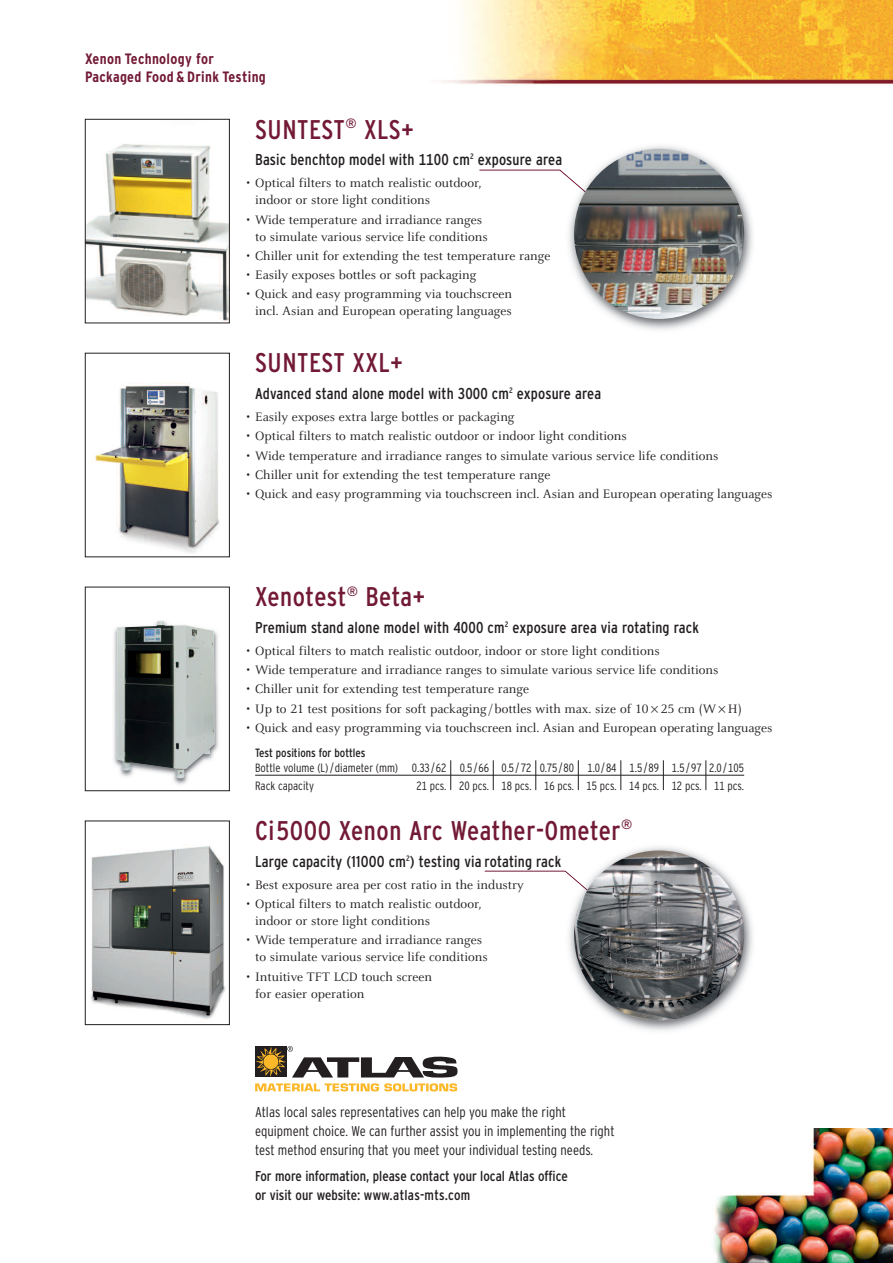
<style>
.page{position:relative;width:893px;height:1263px;background:#fff}
.page>*{position:absolute;margin:0;border:0;box-sizing:border-box;transform-origin:0 0}
.t1{font:condensed 27px "Interstate";letter-spacing:.02em;color:#721935}
.t2{font:condensed 15.75px "Interstate T";letter-spacing:.01em;color:#231f20}
.t3{font:condensed 15.75px "Interstate";letter-spacing:.01em;color:#231f20}
.t4{font:700 condensed 15px/18px "Interstate";letter-spacing:.02em;color:#721935}
.t5{font:300 condensed 14.25px/19.2px "Interstate T";color:#231f20}
.t6{font:condensed 14.25px/19.2px "Interstate T";color:#231f20}
.t7{font:13.5px/17px "Celeste";color:#231f20}
.t8{font:300 condensed 12px/18.6px "Interstate T";color:#231f20}
.t9{font:condensed 12px "Interstate T";color:#231f20}
.s1{font-family:"Celeste Caps"}
.s2{font-family:"Minion"}
.s3{font-family:"Interstate"}
</style>
<div class="page">
<img style="left:443px;top:0;width:450px;height:85px">
<hr style="left:255px;top:775px;width:489px;height:1px;background:#231f20">
<hr style="left:450px;top:760px;width:1px;height:30px;background:#231f20">
<hr style="left:493px;top:760px;width:1px;height:30px;background:#231f20">
<hr style="left:535px;top:760px;width:1px;height:30px;background:#231f20">
<hr style="left:578px;top:760px;width:1px;height:30px;background:#231f20">
<hr style="left:621px;top:760px;width:1px;height:30px;background:#231f20">
<hr style="left:663px;top:760px;width:1px;height:30px;background:#231f20">
<hr style="left:706px;top:760px;width:1px;height:30px;background:#231f20">
<img style="left:87px;top:144px;width:141px;height:177px">
<div style="left:85px;top:119px;width:145px;height:204px;border:1px solid #231f20"></div>
<img style="left:93px;top:383px;width:127px;height:170px">
<div style="left:85px;top:353px;width:145px;height:204px;border:1px solid #231f20"></div>
<img style="left:84px;top:586px;width:146px;height:206px">
<img style="left:116px;top:621px;width:99px;height:157px">
<img style="left:91px;top:846px;width:135px;height:173px">
<div style="left:85px;top:821px;width:145px;height:204px;border:1px solid #231f20"></div>
<img style="left:713px;top:1128px;width:180px;height:135px">
<svg style="left:255px;top:1046px;width:203px;height:45px"></svg>
<hr style="left:485px;top:871px;width:81px;height:1px;background:#721935">
<img style="left:569px;top:847px;width:184px;height:184px">
<svg style="left:564px;top:870px;width:35px;height:31px"></svg>
<img style="left:565px;top:871px;width:34px;height:29px">
<img style="left:574px;top:850px;width:170px;height:170px;border-radius:50%">
<hr style="left:479px;top:170px;width:81px;height:1px;background:#721935">
<svg style="left:559px;top:169px;width:5px;height:5px"></svg>
<img style="left:569px;top:146px;width:184px;height:184px">
<img style="left:564px;top:173px;width:29px;height:26px">
<img style="left:574px;top:149px;width:170px;height:170px;border-radius:50%">
<div style="left:85px;top:587px;width:145px;height:204px;border:1px solid #231f20"></div>
<p class="t4" style="left:85px;top:50px;width:182px">Xenon Technology for<br>Packaged Food &amp; Drink Testing</p>
<h1 class="t1" style="left:255px;top:113px;width:160px">SUNTEST<sup>®</sup> XLS+</h1>
<p class="t2" style="left:255px;top:154px;width:309px">Basic benchtop model with 1100 cm<sup>2</sup> exposure area</p>
<p class="t7" style="left:255px;top:174px;width:228px;text-indent:-9px">• Optical filters to match realistic outdoor, indoor or store light conditions</p>
<p class="t7" style="left:255px;top:210px;width:234px;text-indent:-9px">• Wide temperature and irradiance ranges to simulate various service life conditions</p>
<p class="t7" style="left:247px;top:247px;width:305px">• Chiller unit for extending the test temperature range</p>
<p class="t7" style="left:247px;top:266px;width:231px">• Easily exposes bottles or soft packaging</p>
<p class="t7" style="left:247px;top:285px;width:267px;text-align:right">• Quick and easy programming via touchscreen incl. Asian and European operating languages</p>
<h1 class="t1" style="left:255px;top:347px;width:149px">SUNTEST XXL+</h1>
<p class="t2" style="left:255px;top:388px;width:348px">Advanced stand alone model with 3000 cm<sup>2</sup> exposure area</p>
<p class="t7" style="left:247px;top:408px;width:269px">• Easily exposes extra large bottles or packaging</p>
<p class="t7" style="left:247px;top:427px;width:382px">• Optical filters to match realistic outdoor or indoor light conditions</p>
<p class="t7" style="left:247px;top:446px;width:473px">• Wide temperature and irradiance ranges to simulate various service life conditions</p>
<p class="t7" style="left:247px;top:466px;width:305px">• Chiller unit for extending the test temperature range</p>
<p class="t7" style="left:247px;top:485px;width:527px">• Quick and easy programming via touchscreen incl. Asian and European operating languages</p>
<h1 class="t1" style="left:255px;top:581px;width:171px">Xenotest<sup>®</sup> Beta+</h1>
<p class="t2" style="left:255px;top:622px;width:445px">Premium stand alone model with 4000 cm<sup>2</sup> exposure area via rotating rack</p>
<p class="t7" style="left:247px;top:642px;width:414px">• Optical filters to match realistic outdoor, indoor or store light conditions</p>
<p class="t7" style="left:247px;top:661px;width:473px">• Wide temperature and irradiance ranges to simulate various service life conditions</p>
<p class="t7" style="left:247px;top:680px;width:284px">• Chiller unit for extending test temperature range</p>
<p class="t7" style="left:247px;top:699px;width:497px">• Up to <span class="s1">21</span> test positions for soft packaging / bottles with max. size of <span class="s1">10</span><span class="s2">×</span><span class="s1">25</span> cm (W<span class="s2">×</span>H)</p>
<p class="t7" style="left:247px;top:719px;width:527px">• Quick and easy programming via touchscreen incl. Asian and European operating languages</p>
<p class="t9" style="left:255px;top:749px;width:112px">Test positions for bottles</p>
<p class="t8" style="left:255px;top:759px;width:490px">Bottle volume (L)/diameter (mm) 0.33/62 0.5 /66 0.5 / 72 0.75 /80 1.0/84 1.5 /89 1.5 / 97 2.0/ 105<br>Rack capacity</p>
<p class="t8" style="left:417px;top:778px;width:329px">21 pcs. 20 pcs. 18 pcs. 16 pcs. 15 pcs. 14 pcs. 12 pcs. 11 pcs.</p>
<h1 class="t1" style="left:255px;top:815px;width:379px">Ci5000 Xenon Arc Weather-Ometer<sup>®</sup></h1>
<p class="t3" style="left:255px;top:852px;width:308px">Large capacity (11000 cm<sup>2</sup>) testing via rotating rack</p>
<p class="t7" style="left:247px;top:876px;width:279px">• Best exposure area per cost ratio in the industry</p>
<p class="t7" style="left:255px;top:895px;width:228px;text-indent:-9px">• Optical filters to match realistic outdoor, indoor or store light conditions</p>
<p class="t7" style="left:255px;top:931px;width:234px;text-indent:-9px">• Wide temperature and irradiance ranges to simulate various service life conditions</p>
<p class="t7" style="left:255px;top:967px;width:178px;text-indent:-9px">• Intuitive TFT LCD touch screen for easier operation</p>
<p class="t5" style="left:255px;top:1104px;width:361px">Atlas local sales representatives can help you make the right equipment choice. We can further assist you in implementing the right test method ensuring that you meet your individual testing needs.</p>
<p class="t6" style="left:255px;top:1167px;width:314px">For more information, please contact your local Atlas office or visit our website: <span class="s3">www.atlas-mts.com</span></p>
</div>
